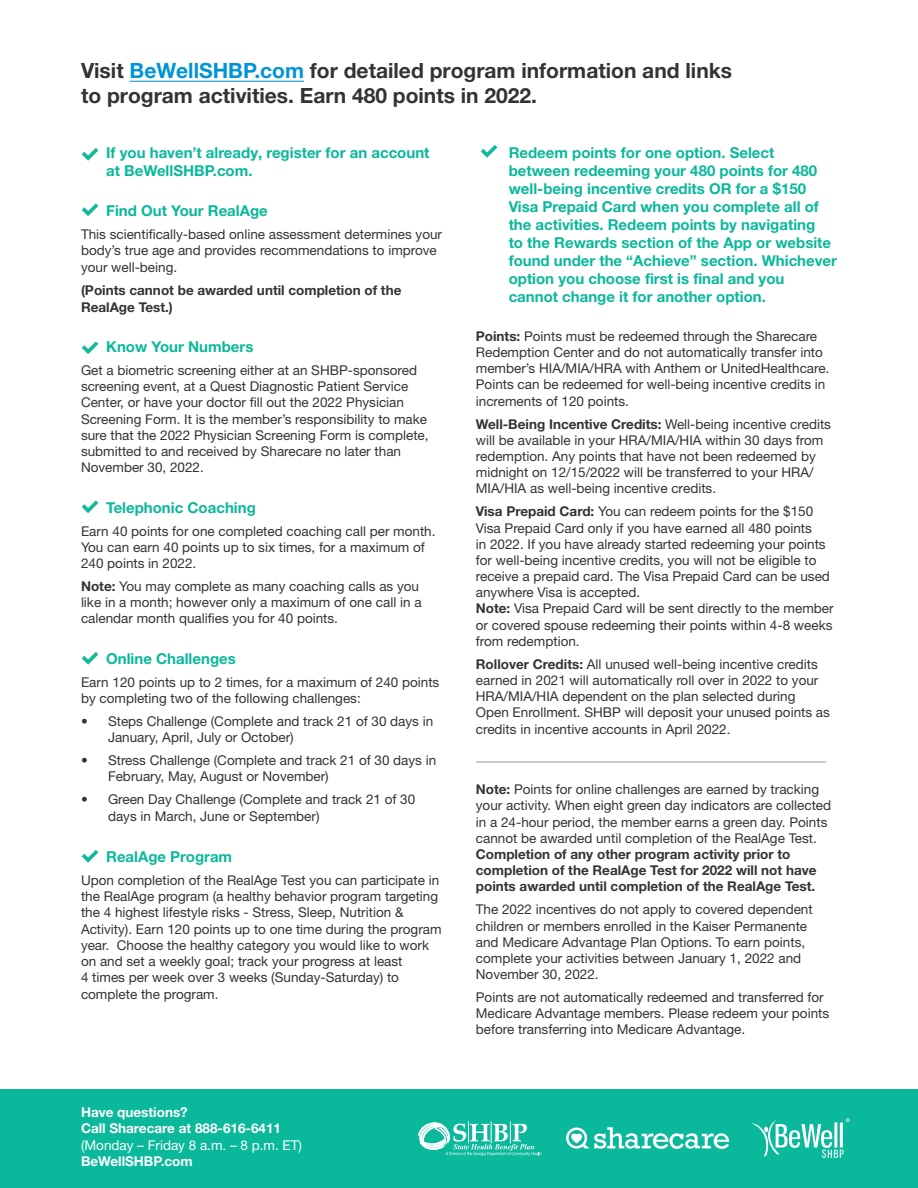
<style>
.page{position:relative;width:918px;height:1188px;background:#fff}
.page>*{position:absolute;margin:0;border:0;box-sizing:border-box;transform-origin:0 0}
.BODY_COPY{font:700 21px/25.2px "Helvetica Neue LT Pro";color:#323332}
.t1{font:700 15px/18px "Helvetica Neue LT Pro";color:#0ab89b}
.t2{font:13.5px/16.2px "Helvetica Neue LT Pro";color:#323332}
.t3{font:700 13.5px/16.2px "Helvetica Neue LT Pro";color:#fff}
.t4{font:700 13.5px/17.1px "Helvetica Neue LT Pro";color:#323332}
.s1{color:#0094d7}
.s2{font-weight:700}
.s3{font-weight:400}
</style>
<div class="page">
<div style="left:0;top:1089px;width:918px;height:99px;background:#0ab89b"></div>
<svg style="left:82px;top:148px;width:16px;height:13px"></svg>
<svg style="left:82px;top:203px;width:16px;height:13px"></svg>
<svg style="left:82px;top:341px;width:16px;height:13px"></svg>
<svg style="left:82px;top:500px;width:16px;height:13px"></svg>
<svg style="left:82px;top:652px;width:16px;height:13px"></svg>
<svg style="left:82px;top:850px;width:16px;height:13px"></svg>
<svg style="left:481px;top:145px;width:16px;height:13px"></svg>
<svg style="left:566px;top:1127px;width:163px;height:22px"></svg>
<svg style="left:419px;top:1121px;width:122px;height:35px"></svg>
<svg style="left:751px;top:1118px;width:99px;height:40px"></svg>
<hr style="left:476px;top:762px;width:350px;height:1px;background:#989999">
<hr style="left:130px;top:81px;width:174px;height:1px;background:#0094d7">
<p class="BODY_COPY" style="left:81px;top:57px;width:653px">Visit <span class="s1">BeWellSHBP.com</span> for detailed program information and links to program activities. Earn 480 points in 2022.</p>
<p class="t1" style="left:106px;top:143px;width:325px">If you haven’t already, register for an account at BeWellSHBP.com.</p>
<p class="t1" style="left:106px;top:202px;width:163px">Find Out Your RealAge</p>
<p class="t2" style="left:81px;top:226px;width:363px">This scientifically-based online assessment determines your body’s true age and provides recommendations to improve your well-being.</p>
<p class="t4" style="left:81px;top:281px;width:322px">(Points cannot be awarded until completion of the<br>RealAge Test.)</p>
<p class="t1" style="left:106px;top:337px;width:149px">Know Your Numbers</p>
<p class="t2" style="left:81px;top:362px;width:349px">Get a biometric screening either at an SHBP-sponsored screening event, at a Quest Diagnostic Patient Service Center, or have your doctor fill out the 2022 Physician Screening Form. It is the member’s responsibility to make sure that the 2022 Physician Screening Form is complete, submitted to and received by Sharecare no later than November 30, 2022.</p>
<p class="t1" style="left:106px;top:498px;width:151px">Telephonic Coaching</p>
<p class="t2" style="left:81px;top:522px;width:356px">Earn 40 points for one completed coaching call per month.<br>You can earn 40 points up to six times, for a maximum of<br>240 points in 2022.</p>
<p class="t2" style="left:81px;top:578px;width:342px"><span class="s2">Note:</span> You may complete as many coaching calls as you like in a month; however only a maximum of one call in a calendar month qualifies you for 40 points.</p>
<p class="t1" style="left:106px;top:649px;width:131px">Online Challenges</p>
<p class="t2" style="left:81px;top:674px;width:360px">Earn 120 points up to 2 times, for a maximum of 240 points by completing two of the following challenges:</p>
<p class="t2" style="left:108px;top:713px;width:327px;text-indent:-27px">• Steps Challenge (Complete and track 21 of 30 days in<br>January, April, July or October)</p>
<p class="t2" style="left:108px;top:752px;width:330px;text-indent:-27px">• Stress Challenge (Complete and track 21 of 30 days in<br>February, May, August or November)</p>
<p class="t2" style="left:108px;top:791px;width:309px;line-height:17.1px;text-indent:-27px">• Green Day Challenge (Complete and track 21 of 30 days in March, June or September)</p>
<p class="t1" style="left:106px;top:847px;width:128px">RealAge Program</p>
<p class="t2" style="left:81px;top:872px;width:362px">Upon completion of the RealAge Test you can participate in the RealAge program (a healthy behavior program targeting the 4 highest lifestyle risks - Stress, Sleep, Nutrition &amp; Activity). Earn 120 points up to one time during the program year. Choose the healthy category you would like to work on and set a weekly goal; track your progress at least<br>4 times per week over 3 weeks (Sunday-Saturday) to complete the program.</p>
<p class="t1" style="left:509px;top:143px;width:330px">Redeem points for one option. Select between redeeming your 480 points for 480 well-being incentive credits OR for a $150<br>Visa Prepaid Card when you complete all of the activities. Redeem points by navigating<br>to the Rewards section of the App or website found under the “Achieve” section. Whichever option you choose first is final and you cannot change it for another option.</p>
<p class="t2" style="left:476px;top:328px;width:355px"><span class="s2">Points:</span> Points must be redeemed through the Sharecare Redemption Center and do not automatically transfer into member’s HIA/MIA/HRA with Anthem or UnitedHealthcare.<br>Points can be redeemed for well-being incentive credits in increments of 120 points.</p>
<p class="t2" style="left:476px;top:415px;width:357px"><span class="s2">Well-Being Incentive Credits:</span> Well-being incentive credits will be available in your HRA/MIA/HIA within 30 days from redemption. Any points that have not been redeemed by midnight on 12/15/2022 will be transferred to your HRA/ MIA/HIA as well-being incentive credits.</p>
<p class="t2" style="left:476px;top:503px;width:359px"><span class="s2">Visa Prepaid Card:</span> You can redeem points for the $150<br>Visa Prepaid Card only if you have earned all 480 points<br>in 2022. If you have already started redeeming your points for well-being incentive credits, you will not be eligible to receive a prepaid card. The Visa Prepaid Card can be used anywhere Visa is accepted.<br><span class="s2">Note:</span> Visa Prepaid Card will be sent directly to the member or covered spouse redeeming their points within 4-8 weeks from redemption.</p>
<p class="t2" style="left:476px;top:656px;width:356px"><span class="s2">Rollover Credits:</span> All unused well-being incentive credits earned in 2021 will automatically roll over in 2022 to your HRA/MIA/HIA dependent on the plan selected during Open Enrollment. SHBP will deposit your unused points as credits in incentive accounts in April 2022.</p>
<p class="t2" style="left:476px;top:781px;width:357px"><span class="s2">Note:</span> Points for online challenges are earned by tracking your activity. When eight green day indicators are collected in a 24-hour period, the member earns a green day. Points cannot be awarded until completion of the RealAge Test.<br><span class="s2">Completion of any other program activity prior to completion of the RealAge Test for 2022 will not have points awarded until completion of the RealAge Test.</span></p>
<p class="t2" style="left:476px;top:901px;width:338px">The 2022 incentives do not apply to covered dependent children or members enrolled in the Kaiser Permanente and Medicare Advantage Plan Options. To earn points, complete your activities between January 1, 2022 and November 30, 2022.</p>
<p class="t2" style="left:476px;top:989px;width:355px">Points are not automatically redeemed and transferred for<br>Medicare Advantage members. Please redeem your points before transferring into Medicare Advantage.</p>
<p class="t3" style="left:81px;top:1104px;width:223px">Have questions?<br>Call Sharecare at 888-616-6411 <span class="s3">(Monday – Friday 8 a.m. – 8 p.m. ET)</span></p>
<p class="t3" style="left:81px;top:1153px;width:113px">BeWellSHBP.com</p>
</div>
